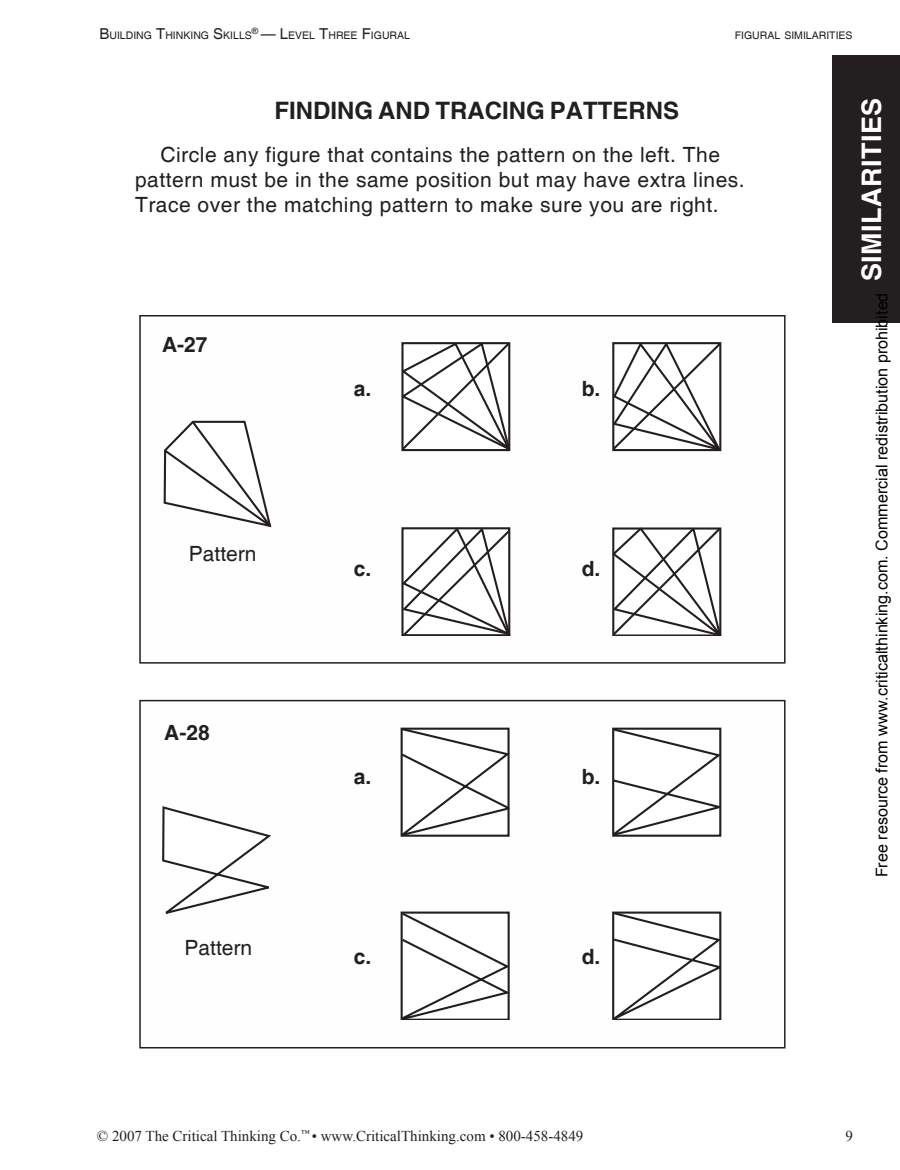
<style>
.page{position:relative;width:900px;height:1170px;background:#fff}
.page>*{position:absolute;margin:0;border:0;box-sizing:border-box;transform-origin:0 0}
.t1{font:700 27px "Helvetica";letter-spacing:.015em;color:#fff}
.t2{font:700 24px "Helvetica";color:#231f20}
.t3{font:21px/25.2px "Helvetica";letter-spacing:.025em;color:#231f20}
.t4{font:700 21px "Helvetica";color:#231f20}
.t5{font:21px "Helvetica";color:#231f20}
.t6{font:16.2px "Arial";color:#000}
.t7{font:15px "Times New Roman";color:#231f20}
.t8{font:10.5px "Helvetica";color:#231f20}
.s1{font-size:15px}
</style>
<div class="page">
<div style="left:832px;top:56px;width:68px;height:267px;background:#231f20"></div>
<div style="left:139px;top:700px;width:647px;height:348px;border:2px solid #231f20"></div>
<div style="left:139px;top:315px;width:647px;height:349px;border:2px solid #231f20"></div>
<svg style="left:163px;top:420px;width:109px;height:108px"></svg>
<svg style="left:401px;top:342px;width:110px;height:110px"></svg>
<svg style="left:612px;top:342px;width:110px;height:110px"></svg>
<svg style="left:401px;top:527px;width:110px;height:109px"></svg>
<svg style="left:612px;top:527px;width:110px;height:109px"></svg>
<svg style="left:162px;top:806px;width:109px;height:108px"></svg>
<svg style="left:400px;top:727px;width:110px;height:110px"></svg>
<svg style="left:612px;top:727px;width:110px;height:110px"></svg>
<svg style="left:400px;top:911px;width:110px;height:109px"></svg>
<svg style="left:612px;top:911px;width:110px;height:109px"></svg>
<p class="t8" style="left:99px;top:29px;width:312px"><span class="s1">B</span>UILDING <span class="s1">T</span>HINKING <span class="s1">S</span>KILLS<sup>®</sup> <span class="s1">— L</span>EVEL <span class="s1">T</span>HREE <span class="s1">F</span>IGURAL</p>
<p class="t8" style="left:735px;top:30px;width:118px">FIGURAL SIMILARITIES</p>
<p class="t2" style="left:274px;top:96px;width:406px">FINDING AND TRACING PATTERNS</p>
<p class="t3" style="left:135px;top:143px;width:611px;text-indent:25px">Circle any figure that contains the pattern on the left. The pattern must be in the same position but may have extra lines.<br>Trace over the matching pattern to make sure you are right.</p>
<p class="t4" style="left:162px;top:332px;width:47px">A-27</p>
<p class="t5" style="left:189px;top:541px;width:69px">Pattern</p>
<p class="t4" style="left:164px;top:720px;width:47px">A-28</p>
<p class="t4" style="left:354px;top:376px;width:19px">a.</p>
<p class="t4" style="left:582px;top:376px;width:20px">b.</p>
<p class="t4" style="left:354px;top:556px;width:19px">c.</p>
<p class="t4" style="left:582px;top:556px;width:20px">d.</p>
<p class="t4" style="left:354px;top:764px;width:19px">a.</p>
<p class="t4" style="left:582px;top:764px;width:20px">b.</p>
<p class="t1" style="left:855px;top:281px;width:184px;rotate:-90deg">SIMILARITIES</p>
<p class="t6" style="left:871px;top:877px;width:586px;rotate:-90deg">Free resource from www.criticalthinking.com. Commercial redistribution prohibited</p>
<p class="t5" style="left:184px;top:935px;width:69px">Pattern</p>
<p class="t4" style="left:354px;top:944px;width:19px">c.</p>
<p class="t4" style="left:582px;top:944px;width:20px">d.</p>
<p class="t7" style="left:97px;top:1126px;width:488px">© 2007 The Critical Thinking Co.<sup>™</sup> • www.CriticalThinking.com • 800-458-4849</p>
<p class="t7" style="left:845px;top:1126px;width:9px">9</p>
</div>
